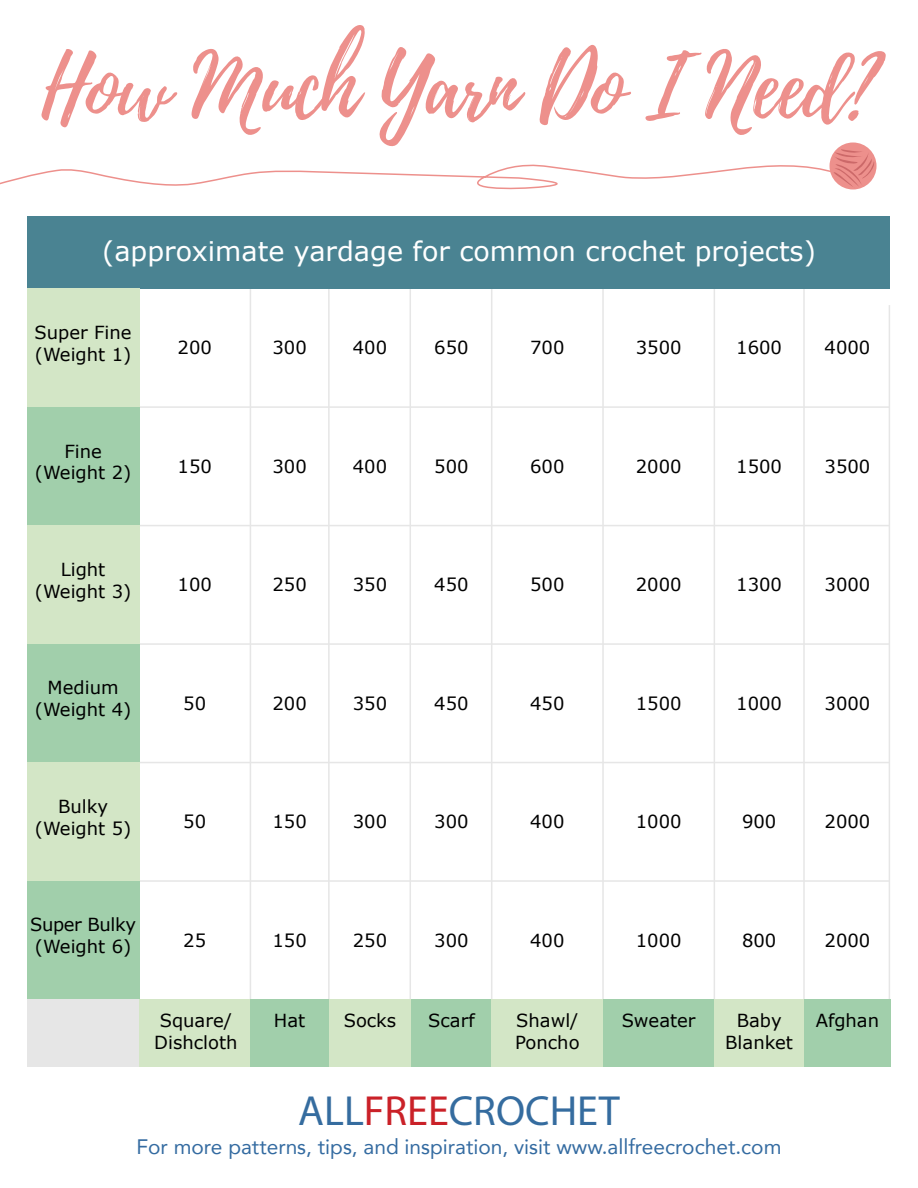
<style>
.page{position:relative;width:918px;height:1188px;background:#fff}
.page>*{position:absolute;margin:0;border:0;box-sizing:border-box;transform-origin:0 0}
.t1{font:87px "Playlist Script";letter-spacing:-.02em;color:#ed908c}
.t2{font:42.3px "Myriad Pro";color:#356c9f}
.t3{font:27px "Verdana";color:#fff}
.t4{font:20.85px "Avenir";color:#346ba1}
.t5{font:18px/21.6px "Verdana";color:#000;text-align:center}
.t6{font:18px/21.6px "Verdana";letter-spacing:-.02em;color:#000}
.s1{color:#ca2128}
</style>
<div class="page">
<hr style="left:27px;top:406px;width:862px;height:2px;background:#e6e6e6">
<hr style="left:27px;top:525px;width:862px;height:1px;background:#e6e6e6">
<hr style="left:889px;top:305px;width:1px;height:712px;background:#e6e6e6">
<hr style="left:803px;top:289px;width:2px;height:711px;background:#e6e6e6">
<hr style="left:714px;top:289px;width:1px;height:711px;background:#e6e6e6">
<hr style="left:602px;top:289px;width:2px;height:711px;background:#e6e6e6">
<hr style="left:491px;top:289px;width:1px;height:711px;background:#e6e6e6">
<hr style="left:410px;top:289px;width:1px;height:711px;background:#e6e6e6">
<hr style="left:328px;top:289px;width:2px;height:711px;background:#e6e6e6">
<hr style="left:250px;top:289px;width:1px;height:711px;background:#e6e6e6">
<hr style="left:27px;top:643px;width:862px;height:2px;background:#e6e6e6">
<hr style="left:27px;top:762px;width:862px;height:1px;background:#e6e6e6">
<hr style="left:27px;top:880px;width:862px;height:2px;background:#e6e6e6">
<div style="left:27px;top:216px;width:862px;height:73px;background:#4a8392"></div>
<div style="left:27px;top:289px;width:112px;height:118px;background:#d3e6c6"></div>
<div style="left:27px;top:407px;width:112px;height:119px;background:#a1cfab"></div>
<div style="left:27px;top:526px;width:112px;height:118px;background:#d3e6c6"></div>
<div style="left:27px;top:644px;width:112px;height:119px;background:#a1cfab"></div>
<div style="left:27px;top:763px;width:112px;height:118px;background:#d3e6c6"></div>
<div style="left:27px;top:881px;width:112px;height:118px;background:#a1cfab"></div>
<div style="left:139px;top:999px;width:111px;height:67px;background:#d3e6c6"></div>
<div style="left:27px;top:999px;width:112px;height:67px;background:#e6e6e6"></div>
<div style="left:250px;top:999px;width:79px;height:67px;background:#a1cfab"></div>
<div style="left:329px;top:999px;width:82px;height:67px;background:#d3e6c6"></div>
<div style="left:411px;top:999px;width:81px;height:67px;background:#a1cfab"></div>
<div style="left:492px;top:999px;width:111px;height:67px;background:#d3e6c6"></div>
<div style="left:603px;top:999px;width:111px;height:67px;background:#a1cfab"></div>
<div style="left:714px;top:999px;width:90px;height:67px;background:#d3e6c6"></div>
<div style="left:804px;top:999px;width:87px;height:67px;background:#a1cfab"></div>
<svg style="left:830px;top:142px;width:47px;height:48px"></svg>
<svg style="left:0;top:149px;width:875px;height:41px"></svg>
<h1 class="t1" style="left:41px;top:25px;width:837px">How Much Yarn Do I Need?</h1>
<h3 class="t3" style="left:102px;top:234px;width:715px">(approximate yardage for common crochet projects)</h3>
<p class="t5" style="left:35px;top:322px;width:99px;text-align:left">Super Fine (Weight 1)</p>
<p class="t5" style="left:178px;top:337px;width:36px">200</p>
<p class="t5" style="left:272px;top:337px;width:36px">300</p>
<p class="t5" style="left:353px;top:337px;width:36px">400</p>
<p class="t5" style="left:434px;top:337px;width:36px">650</p>
<p class="t5" style="left:530px;top:337px;width:36px">700</p>
<p class="t5" style="left:636px;top:337px;width:47px">3500</p>
<p class="t5" style="left:736px;top:337px;width:47px">1600</p>
<p class="t5" style="left:825px;top:337px;width:47px">4000</p>
<p class="t5" style="left:35px;top:440px;width:98px">Fine (Weight 2)</p>
<p class="t5" style="left:35px;top:559px;width:98px">Light (Weight 3)</p>
<p class="t5" style="left:35px;top:677px;width:98px">Medium (Weight 4)</p>
<p class="t5" style="left:178px;top:456px;width:36px">150</p>
<p class="t5" style="left:272px;top:456px;width:36px">300</p>
<p class="t5" style="left:353px;top:456px;width:36px">400</p>
<p class="t5" style="left:434px;top:456px;width:36px">500</p>
<p class="t5" style="left:530px;top:456px;width:36px">600</p>
<p class="t5" style="left:636px;top:456px;width:47px">2000</p>
<p class="t5" style="left:736px;top:456px;width:47px">1500</p>
<p class="t5" style="left:825px;top:456px;width:47px">3500</p>
<p class="t5" style="left:178px;top:574px;width:36px">100</p>
<p class="t5" style="left:272px;top:574px;width:36px">250</p>
<p class="t5" style="left:353px;top:574px;width:36px">350</p>
<p class="t5" style="left:434px;top:574px;width:36px">450</p>
<p class="t5" style="left:530px;top:574px;width:36px">500</p>
<p class="t5" style="left:636px;top:574px;width:47px">2000</p>
<p class="t5" style="left:736px;top:574px;width:47px">1300</p>
<p class="t5" style="left:825px;top:574px;width:47px">3000</p>
<p class="t5" style="left:183px;top:693px;width:24px">50</p>
<p class="t5" style="left:272px;top:693px;width:36px">200</p>
<p class="t5" style="left:353px;top:693px;width:36px">350</p>
<p class="t5" style="left:434px;top:693px;width:36px">450</p>
<p class="t5" style="left:530px;top:693px;width:36px">450</p>
<p class="t5" style="left:636px;top:693px;width:47px">1500</p>
<p class="t5" style="left:736px;top:693px;width:47px">1000</p>
<p class="t5" style="left:825px;top:693px;width:47px">3000</p>
<p class="t5" style="left:35px;top:796px;width:98px">Bulky (Weight 5)</p>
<p class="t5" style="left:183px;top:811px;width:24px">50</p>
<p class="t5" style="left:272px;top:811px;width:36px">150</p>
<p class="t5" style="left:353px;top:811px;width:36px">300</p>
<p class="t5" style="left:434px;top:811px;width:36px">300</p>
<p class="t5" style="left:530px;top:811px;width:36px">400</p>
<p class="t5" style="left:636px;top:811px;width:47px">1000</p>
<p class="t5" style="left:742px;top:811px;width:36px">900</p>
<p class="t5" style="left:825px;top:811px;width:47px">2000</p>
<p class="t6" style="left:30px;top:914px;width:108px">Super Bulky (Weight 6)</p>
<p class="t5" style="left:183px;top:929px;width:24px">25</p>
<p class="t5" style="left:272px;top:929px;width:36px">150</p>
<p class="t5" style="left:353px;top:929px;width:36px">250</p>
<p class="t5" style="left:434px;top:929px;width:36px">300</p>
<p class="t5" style="left:530px;top:929px;width:36px">400</p>
<p class="t5" style="left:636px;top:929px;width:47px">1000</p>
<p class="t5" style="left:742px;top:929px;width:36px">800</p>
<p class="t5" style="left:825px;top:929px;width:47px">2000</p>
<p class="t5" style="left:154px;top:1010px;width:85px">Square/<br>Dishcloth</p>
<p class="t5" style="left:274px;top:1010px;width:33px">Hat</p>
<p class="t5" style="left:344px;top:1010px;width:54px">Socks</p>
<p class="t5" style="left:428px;top:1010px;width:48px">Scarf</p>
<p class="t5" style="left:515px;top:1010px;width:66px;text-align:left">Shawl/<br>Poncho</p>
<p class="t5" style="left:622px;top:1010px;width:75px">Sweater</p>
<p class="t5" style="left:725px;top:1010px;width:69px">Baby<br>Blanket</p>
<p class="t5" style="left:816px;top:1010px;width:65px">Afghan</p>
<h2 class="t2" style="left:298px;top:1085px;width:323px">ALL<span class="s1">FREE</span>CROCHET</h2>
<p class="t4" style="left:137px;top:1130px;width:646px">For more patterns, tips, and inspiration, visit www.allfreecrochet.com</p>
</div>
